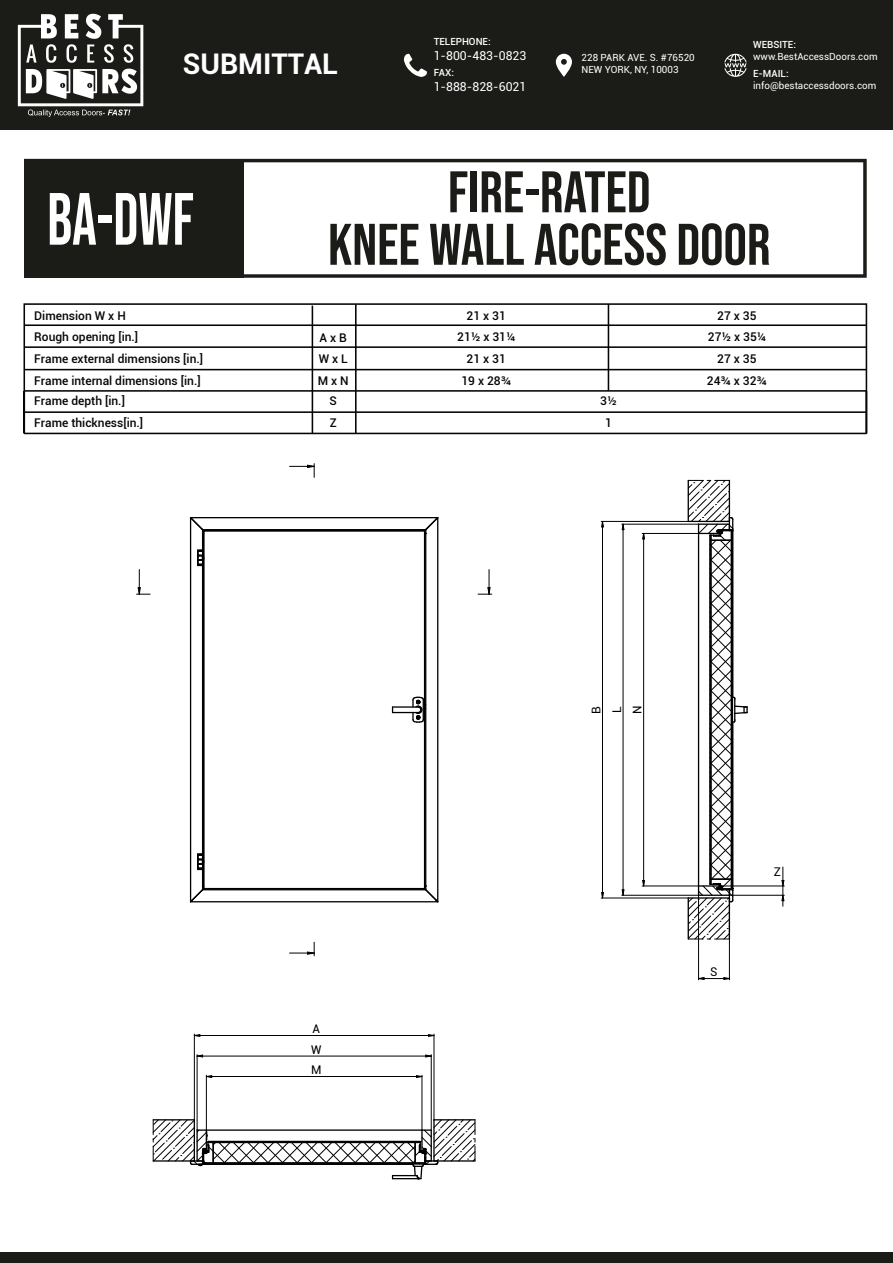
<style>
.page{position:relative;width:893px;height:1263px;background:#fff}
.page>*{position:absolute;margin:0;border:0;box-sizing:border-box;transform-origin:0 0}
.t1{font:73.8px "Bebas Neue";color:#fff;scale:.83 1}
.t2{font:58.5px/52.5px "Bebas Neue";color:#1b1b18;text-align:center}
.t3{font:700 28.5px "Roboto";color:#fff}
.t4{font:12.3px "Roboto";color:#fff}
.t5{font:500 12px/21.9px "Roboto";color:#050504;text-align:center}
.t6{font:12px/20.5px "Roboto";color:#000;text-align:justify}
.t7{font:9.9px/11.9px "Roboto";color:#fff}
.t8{font:500 9.9px "Roboto";color:#fff}
</style>
<div class="page">
<div style="left:0;top:0;width:893px;height:130px;background:#1b1b18"></div>
<div style="left:0;top:1252px;width:893px;height:11px;background:#1b1b18"></div>
<svg style="left:24px;top:159px;width:843px;height:119px"></svg>
<img style="left:17px;top:13px;width:127px;height:104px">
<svg style="left:556px;top:54px;width:16px;height:23px"></svg>
<svg style="left:404px;top:54px;width:23px;height:23px"></svg>
<svg style="left:724px;top:53px;width:23px;height:24px"></svg>
<svg style="left:23px;top:303px;width:845px;height:132px"></svg>
<hr style="left:24px;top:390px;width:842px;height:2px;background:#040503">
<hr style="left:355px;top:304px;width:2px;height:129px;background:#040503">
<hr style="left:608px;top:304px;width:1px;height:87px;background:#040503">
<hr style="left:312px;top:306px;width:1px;height:127px;background:#040503">
<hr style="left:24px;top:324px;width:842px;height:2px;background:#040503">
<hr style="left:24px;top:346px;width:842px;height:2px;background:#040503">
<hr style="left:24px;top:369px;width:842px;height:1px;background:#040503">
<hr style="left:24px;top:433px;width:842px;height:1px;background:#040503">
<hr style="left:204px;top:888px;width:221px;height:1px;background:#000">
<hr style="left:203px;top:531px;width:1px;height:358px;background:#000">
<hr style="left:204px;top:530px;width:221px;height:1px;background:#000">
<hr style="left:424px;top:531px;width:1px;height:358px;background:#000">
<hr style="left:191px;top:517px;width:247px;height:1px;background:#000">
<hr style="left:203px;top:529px;width:223px;height:1px;background:#000">
<hr style="left:437px;top:518px;width:1px;height:384px;background:#000">
<hr style="left:425px;top:530px;width:1px;height:360px;background:#000">
<svg style="left:424px;top:517px;width:15px;height:17px"></svg>
<hr style="left:191px;top:901px;width:247px;height:1px;background:#000">
<hr style="left:203px;top:889px;width:223px;height:1px;background:#000">
<svg style="left:424px;top:885px;width:15px;height:18px"></svg>
<hr style="left:190px;top:518px;width:1px;height:384px;background:#000">
<hr style="left:202px;top:565px;width:1px;height:289px;background:#000">
<svg style="left:189px;top:517px;width:16px;height:49px"></svg>
<svg style="left:189px;top:853px;width:16px;height:50px"></svg>
<svg style="left:392px;top:696px;width:32px;height:27px"></svg>
<svg style="left:688px;top:480px;width:60px;height:460px"></svg>
<hr style="left:729px;top:898px;width:1px;height:41px;background:#000">
<hr style="left:688px;top:897px;width:41px;height:2px;background:#000">
<svg style="left:153px;top:1119px;width:323px;height:61px"></svg>
<hr style="left:434px;top:1119px;width:41px;height:1px;background:#000">
<hr style="left:433px;top:1120px;width:2px;height:41px;background:#000">
<hr style="left:642px;top:533px;width:56px;height:1px;background:#000">
<hr style="left:642px;top:886px;width:56px;height:1px;background:#000">
<svg style="left:642px;top:533px;width:3px;height:7px"></svg>
<svg style="left:642px;top:880px;width:3px;height:6px"></svg>
<hr style="left:643px;top:533px;width:1px;height:353px;background:#000">
<hr style="left:622px;top:524px;width:76px;height:1px;background:#000">
<hr style="left:622px;top:895px;width:76px;height:1px;background:#000">
<hr style="left:623px;top:524px;width:1px;height:371px;background:#000">
<hr style="left:601px;top:521px;width:87px;height:1px;background:#000">
<hr style="left:601px;top:898px;width:87px;height:1px;background:#000">
<svg style="left:601px;top:521px;width:3px;height:7px"></svg>
<svg style="left:601px;top:892px;width:3px;height:6px"></svg>
<hr style="left:602px;top:521px;width:1px;height:377px;background:#000">
<hr style="left:729px;top:895px;width:55px;height:1px;background:#000">
<hr style="left:719px;top:886px;width:65px;height:1px;background:#000">
<hr style="left:783px;top:867px;width:1px;height:39px;background:#000">
<hr style="left:422px;top:1075px;width:1px;height:55px;background:#000">
<hr style="left:206px;top:1075px;width:1px;height:55px;background:#000">
<svg style="left:416px;top:1075px;width:6px;height:3px"></svg>
<svg style="left:206px;top:1075px;width:6px;height:3px"></svg>
<hr style="left:206px;top:1076px;width:216px;height:1px;background:#000">
<hr style="left:431px;top:1054px;width:1px;height:76px;background:#000">
<hr style="left:197px;top:1054px;width:1px;height:76px;background:#000">
<hr style="left:197px;top:1056px;width:234px;height:1px;background:#000">
<hr style="left:434px;top:1034px;width:1px;height:86px;background:#000">
<hr style="left:194px;top:1034px;width:1px;height:86px;background:#000">
<svg style="left:428px;top:1034px;width:6px;height:3px"></svg>
<svg style="left:194px;top:1034px;width:7px;height:3px"></svg>
<hr style="left:194px;top:1035px;width:240px;height:1px;background:#000">
<hr style="left:729px;top:902px;width:1px;height:78px;background:#000">
<hr style="left:698px;top:890px;width:1px;height:90px;background:#000">
<svg style="left:724px;top:977px;width:6px;height:3px"></svg>
<svg style="left:698px;top:977px;width:7px;height:3px"></svg>
<hr style="left:698px;top:978px;width:31px;height:1px;background:#000">
<svg style="left:290px;top:464px;width:25px;height:13px"></svg>
<svg style="left:290px;top:942px;width:25px;height:14px"></svg>
<svg style="left:137px;top:569px;width:13px;height:26px"></svg>
<svg style="left:478px;top:569px;width:14px;height:26px"></svg>
<h3 class="t3" style="left:183px;top:44px;width:157px">SUBMITTAL</h3>
<p class="t8" style="left:434px;top:35px;width:59px">TELEPHONE:</p>
<p class="t4" style="left:434px;top:47px;width:94px">1-800-483-0823</p>
<p class="t8" style="left:434px;top:66px;width:22px">FAX:</p>
<p class="t4" style="left:434px;top:78px;width:94px">1-888-828-6021</p>
<p class="t7" style="left:582px;top:52px;width:115px">228 PARK AVE. S. #76520<br>NEW YORK, NY, 10003</p>
<p class="t8" style="left:753px;top:38px;width:44px">WEBSITE:</p>
<p class="t7" style="left:753px;top:50px;width:126px">www.BestAccessDoors.com</p>
<p class="t8" style="left:753px;top:67px;width:37px">E-MAIL:</p>
<p class="t7" style="left:753px;top:79px;width:125px">info@bestaccessdoors.com</p>
<h1 class="t1" style="left:47px;top:177px;width:178px">BA-DWF</h1>
<h2 class="t2" style="left:328px;top:165px;width:444px">FIRE-RATED<br>KNEE WALL ACCESS DOOR</h2>
<p class="t5" style="left:34px;top:304px;width:93px">Dimension W x H</p>
<p class="t5" style="left:34px;top:347px;width:170px">Frame external dimensions [in.]</p>
<p class="t5" style="left:34px;top:325px;width:105px">Rough opening [in.]</p>
<p class="t5" style="left:467px;top:304px;width:41px">21 x 31</p>
<p class="t5" style="left:717px;top:304px;width:41px">27 x 35</p>
<p class="t5" style="left:320px;top:326px;width:29px">A x B</p>
<p class="t5" style="left:457px;top:325px;width:59px">21½ x 31¼</p>
<p class="t5" style="left:708px;top:325px;width:59px">27½ x 35¼</p>
<p class="t5" style="left:319px;top:347px;width:31px">W x L</p>
<p class="t5" style="left:467px;top:347px;width:41px">21 x 31</p>
<p class="t5" style="left:717px;top:347px;width:41px">27 x 35</p>
<p class="t5" style="left:34px;top:369px;width:168px">Frame internal dimensions [in.]</p>
<p class="t5" style="left:318px;top:369px;width:32px">M x N</p>
<p class="t5" style="left:461px;top:369px;width:51px">19 x 28¾</p>
<p class="t5" style="left:707px;top:369px;width:61px">24¾ x 32¾</p>
<p class="t5" style="left:34px;top:390px;width:110px;line-height:21.3px;text-align:left">Frame depth [in.]<br>Frame thickness[in.]</p>
<p class="t5" style="left:330px;top:390px;width:9px">S</p>
<p class="t5" style="left:330px;top:411px;width:9px">Z</p>
<p class="t5" style="left:600px;top:389px;width:18px">3½<br>1</p>
<p class="t6" style="left:312px;top:1018px;width:9px">A</p>
<p class="t6" style="left:311px;top:1039px;width:12px">W</p>
<p class="t6" style="left:311px;top:1059px;width:12px">M</p>
<p class="t6" style="left:585px;top:714px;width:10px;rotate:-90deg">B L N</p>
<p class="t6" style="left:710px;top:961px;width:9px">S</p>
<p class="t6" style="left:774px;top:861px;width:9px">Z</p>
</div>
